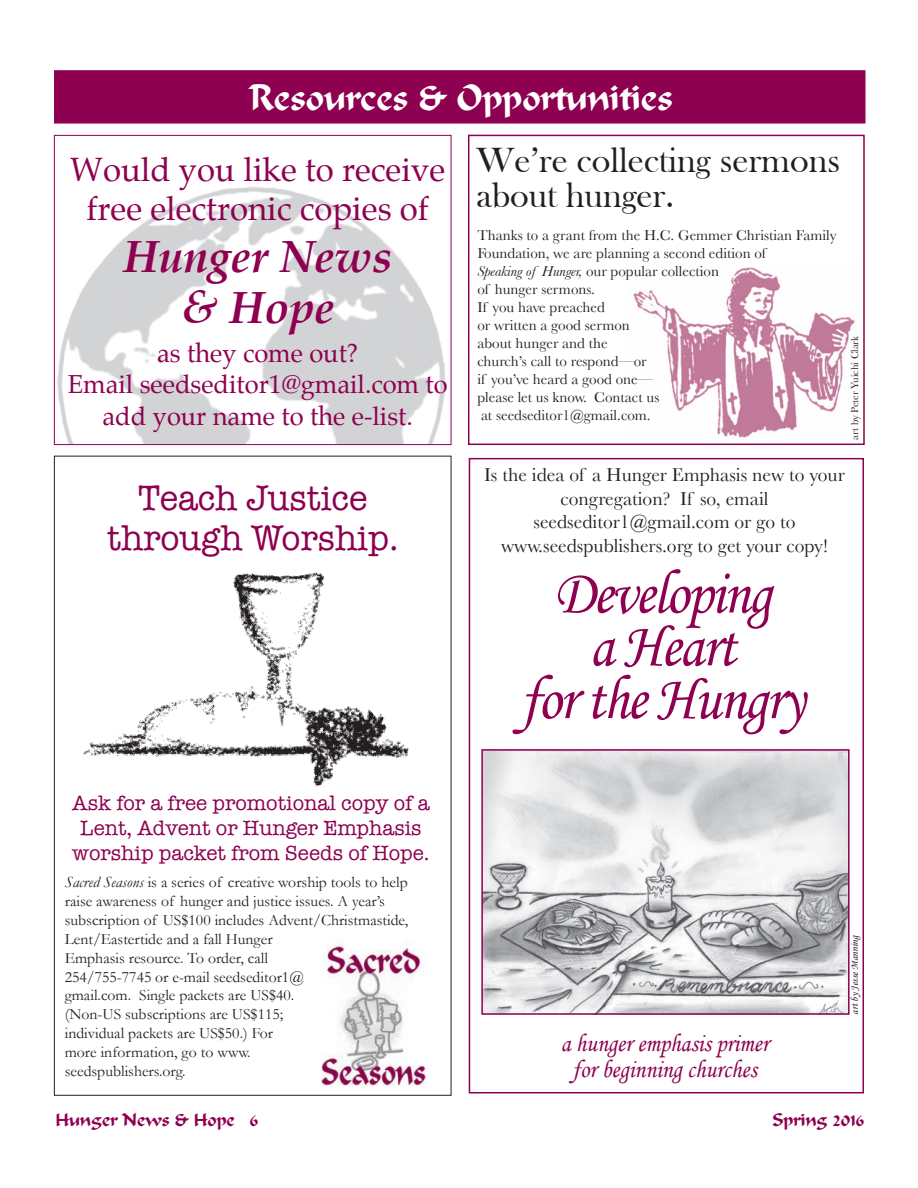
<style>
.page{position:relative;width:918px;height:1188px;background:#fff}
.page>*{position:absolute;margin:0;border:0;box-sizing:border-box;transform-origin:0 0}
.t1{font:63px/52.8px "Monotype Corsiva";letter-spacing:-.03em;color:#8e0050;text-align:center;scale:.92 1}
.t2{font:italic 700 45px/51.8px "Palatino";color:#8e0050;text-align:center}
.t3{font:36px/34.5px "Bask Old Face";color:#231f20}
.t4{font:36px/40.5px "American Typewriter";color:#8e0050;text-align:center}
.t5{font:36px "Calligrapher";color:#fff}
.t6{font:33px/39px "Palatino";color:#8e0050;text-align:center}
.t7{font:25.5px/31.5px "Palatino";color:#8e0050;text-align:center}
.t8{font:25.5px/25.5px "Monotype Corsiva";color:#8e0050;text-align:center;scale:.92 1}
.t9{font:21px/25.2px "American Typewriter";color:#8e0050;text-align:center}
.t10{font:19.5px/23.4px "Baskerville";color:#231f20;text-align:center}
.t11{font:18px "Calligrapher";color:#8e0050}
.t12{font:15.75px/18.9px "Garamond";color:#231f20}
.t13{font:15px/18px "Baskerville";color:#231f20}
.t14{font:10.5px "Baskerville";color:#231f20}
.t15{font:10.5px "Monotype Corsiva";color:#231f20}
.s1{font-style:italic}
</style>
<div class="page">
<img style="left:633px;top:267px;width:222px;height:171px">
<div style="left:469px;top:458px;width:395px;height:636px;border:2px solid #8e0050"></div>
<div style="left:54px;top:70px;width:812px;height:54px;background:#8e0050;border:2px solid #8e0050"></div>
<img style="left:83px;top:572px;width:326px;height:215px">
<img style="left:321px;top:943px;width:105px;height:143px">
<img style="left:57px;top:187px;width:388px;height:256px">
<div style="left:54px;top:135px;width:397px;height:310px;border:1px solid #8e0050"></div>
<img style="left:484px;top:752px;width:363px;height:260px">
<div style="left:481px;top:749px;width:369px;height:266px;border:2px solid #8e0050"></div>
<div style="left:468px;top:135px;width:397px;height:310px;border:2px solid #8e0050"></div>
<h3 class="t5" style="left:250px;top:76px;width:425px">Resources &amp; Opportunities</h3>
<h3 class="t6" style="left:70px;top:151px;width:377px">Would you like to receive free electronic copies of</h3>
<h2 class="t2" style="left:123px;top:231px;width:270px">Hunger News &amp; Hope</h2>
<h3 class="t7" style="left:68px;top:338px;width:382px">as they come out?<br>Email seedseditor1@gmail.com to add your name to the e-list.</h3>
<h3 class="t3" style="left:477px;top:144px;width:365px">We’re collecting sermons about hunger.</h3>
<p class="t13" style="left:477px;top:226px;width:361px">Thanks to a grant from the H.C. Gemmer Christian Family<br>Foundation, we are planning a second edition of<br><span class="s1">Speaking of Hunger,</span> our popular collection<br>of hunger sermons.<br>If you have preached<br>or written a good sermon<br>about hunger and the<br>church’s call to respond—or<br>if you’ve heard a good one—<br>please let us know. Contact us<br>at seedseditor1@gmail.com.</p>
<p class="t14" style="left:848px;top:440px;width:105px;rotate:-90deg">art by Peter Yuichi Clark</p>
<h3 class="t4" style="left:107px;top:476px;width:293px">Teach Justice through Worship.</h3>
<h3 class="t9" style="left:72px;top:789px;width:359px">Ask for a free promotional copy of a<br>Lent, Advent or Hunger Emphasis worship packet from Seeds of Hope.</h3>
<p class="t12" style="left:65px;top:872px;width:345px"><span class="s1">Sacred Seasons</span> is a series of creative worship tools to help raise awareness of hunger and justice issues. A year’s subscription of US$100 includes Advent/Christmastide, Lent/Eastertide and a fall Hunger<br>Emphasis resource. To order, call<br>254/755-7745 or e-mail seedseditor1@<br>gmail.com. Single packets are US$40.<br>(Non-US subscriptions are US$115;<br>individual packets are US$50.) For<br>more information, go to www.<br>seedspublishers.org.</p>
<p class="t10" style="left:484px;top:463px;width:362px">Is the idea of a Hunger Emphasis new to your congregation? If so, email seedseditor1@gmail.com or go to www.seedspublishers.org to get your copy!</p>
<h1 class="t1" style="left:521px;top:567px;width:310px">Developing<br>a Heart<br>for the Hungry</h1>
<h3 class="t8" style="left:561px;top:1031px;width:227px">a hunger emphasis primer for beginning churches</h3>
<p class="t15" style="left:848px;top:1015px;width:81px;rotate:-90deg">art by Jesse Manning</p>
<p class="t11" style="left:56px;top:1109px;width:204px">Hunger News &amp; Hope 6</p>
<p class="t11" style="left:772px;top:1109px;width:93px">Spring 2016</p>
</div>
